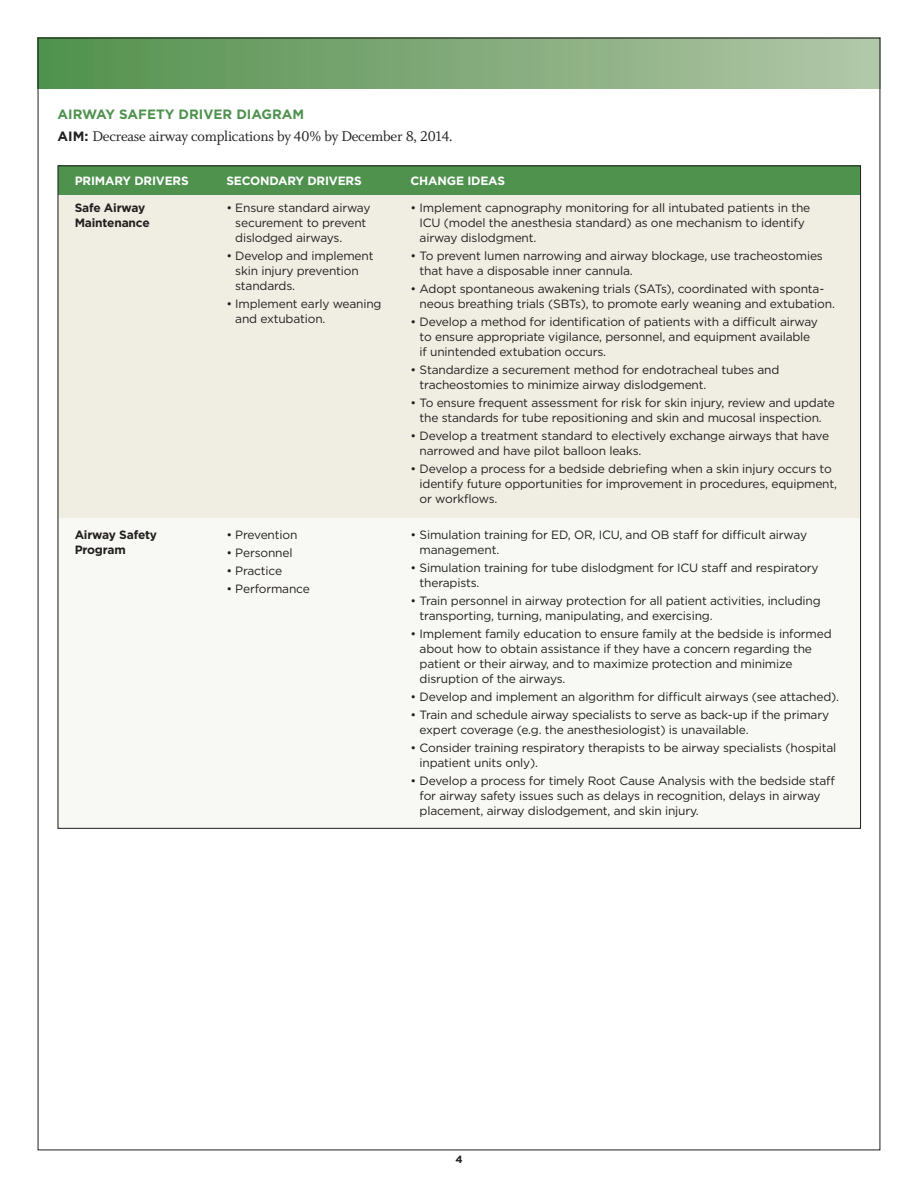
<style>
.page{position:relative;width:918px;height:1188px;background:#fff}
.page>*{position:absolute;margin:0;border:0;box-sizing:border-box;transform-origin:0 0}
.t1{font:15.75px "Whitman Roman LF";letter-spacing:-.015em;color:#231f20}
.t2{font:700 13.5px "Gotham";color:#4e924e}
.t3{font:12px/15px "Gotham";letter-spacing:-.015em;color:#231f20}
.t4{font:700 12px "Gotham";letter-spacing:-.015em;color:#fff}
.t5{font:700 12px/15px "Gotham";letter-spacing:-.015em;color:#231f20}
.s1{font-family:"Gotham";font-weight:700;font-size:13.5px}
</style>
<div class="page">
<div style="left:38px;top:38px;width:842px;height:50px;background:linear-gradient(to right,#52904d,#b2c6a8)"></div>
<div style="left:58px;top:166px;width:803px;height:661px;background:#f0ede3"></div>
<div style="left:59px;top:518px;width:801px;height:311px;background:#f8f8f4"></div>
<div style="left:58px;top:166px;width:802px;height:29px;background:#4e924e"></div>
<p class="t2" style="left:57px;top:109px;width:248px">AIRWAY SAFETY DRIVER DIAGRAM</p>
<h1 class="t1" style="left:57px;top:127px;width:397px"><span class="s1">AIM:</span> Decrease airway complications by 40% by December 8, 2014.</h1>
<p class="t4" style="left:75px;top:176px;width:116px">PRIMARY DRIVERS</p>
<p class="t5" style="left:75px;top:201px;width:77px">SAFE AIRWAY<br>MAINTENANCE</p>
<p class="t5" style="left:75px;top:528px;width:84px">AIRWAY SAFETY<br>PROGRAM</p>
<p class="t4" style="left:226px;top:176px;width:137px">SECONDARY DRIVERS</p>
<p class="t3" style="left:235px;top:201px;width:137px;text-indent:-9px">• Ensure standard airway securement to prevent dislodged airways.</p>
<p class="t3" style="left:235px;top:249px;width:140px;text-indent:-9px">• Develop and implement skin injury prevention standards.</p>
<p class="t3" style="left:235px;top:297px;width:148px;text-indent:-9px">• Implement early weaning and extubation.</p>
<p class="t3" style="left:226px;top:528px;width:73px">• Prevention</p>
<p class="t3" style="left:226px;top:546px;width:68px">• Personnel</p>
<p class="t3" style="left:226px;top:564px;width:57px">• Practice</p>
<p class="t3" style="left:226px;top:582px;width:85px">• Performance</p>
<p class="t4" style="left:411px;top:176px;width:96px">CHANGE IDEAS</p>
<p class="t3" style="left:420px;top:201px;width:392px;text-indent:-9px">• Implement capnography monitoring for all intubated patients in the<br>ICU (model the anesthesia standard) as one mechanism to identify airway dislodgment.</p>
<p class="t3" style="left:420px;top:249px;width:405px;text-indent:-9px">• To prevent lumen narrowing and airway blockage, use tracheostomies that have a disposable inner cannula.</p>
<p class="t3" style="left:420px;top:282px;width:417px;text-indent:-9px">• Adopt spontaneous awakening trials (SATs), coordinated with sponta&shy;neous breathing trials (SBTs), to promote early weaning and extubation.</p>
<p class="t3" style="left:420px;top:315px;width:400px;text-indent:-9px">• Develop a method for identification of patients with a difficult airway to ensure appropriate vigilance, personnel, and equipment available if unintended extubation occurs.</p>
<p class="t3" style="left:420px;top:363px;width:361px;text-indent:-9px">• Standardize a securement method for endotracheal tubes and tracheostomies to minimize airway dislodgement.</p>
<p class="t3" style="left:411px;top:396px;width:426px;text-align:center">• To ensure frequent assessment for risk for skin injury, review and update the standards for tube repositioning and skin and mucosal inspection.</p>
<p class="t3" style="left:420px;top:429px;width:411px;text-indent:-9px">• Develop a treatment standard to electively exchange airways that have narrowed and have pilot balloon leaks.</p>
<p class="t3" style="left:420px;top:462px;width:419px;text-indent:-9px">• Develop a process for a bedside debriefing when a skin injury occurs to identify future opportunities for improvement in procedures, equipment, or workflows.</p>
<p class="t3" style="left:420px;top:528px;width:389px;text-indent:-9px">• Simulation training for ED, OR, ICU, and OB staff for difficult airway management.</p>
<p class="t3" style="left:420px;top:561px;width:401px;text-indent:-9px">• Simulation training for tube dislodgment for ICU staff and respiratory therapists.</p>
<p class="t3" style="left:420px;top:594px;width:403px;text-indent:-9px">• Train personnel in airway protection for all patient activities, including transporting, turning, manipulating, and exercising.</p>
<p class="t3" style="left:420px;top:627px;width:414px;text-indent:-9px">• Implement family education to ensure family at the bedside is informed about how to obtain assistance if they have a concern regarding the patient or their airway, and to maximize protection and minimize disruption of the airways.</p>
<p class="t3" style="left:411px;top:690px;width:430px">• Develop and implement an algorithm for difficult airways (see attached).</p>
<p class="t3" style="left:420px;top:708px;width:411px;text-indent:-9px">• Train and schedule airway specialists to serve as back-up if the primary expert coverage (e.g. the anesthesiologist) is unavailable.</p>
<p class="t3" style="left:420px;top:741px;width:418px;text-indent:-9px">• Consider training respiratory therapists to be airway specialists (hospital inpatient units only).</p>
<p class="t3" style="left:420px;top:774px;width:417px;text-indent:-9px">• Develop a process for timely Root Cause Analysis with the bedside staff for airway safety issues such as delays in recognition, delays in airway placement, airway dislodgement, and skin injury.</p>
</div>
